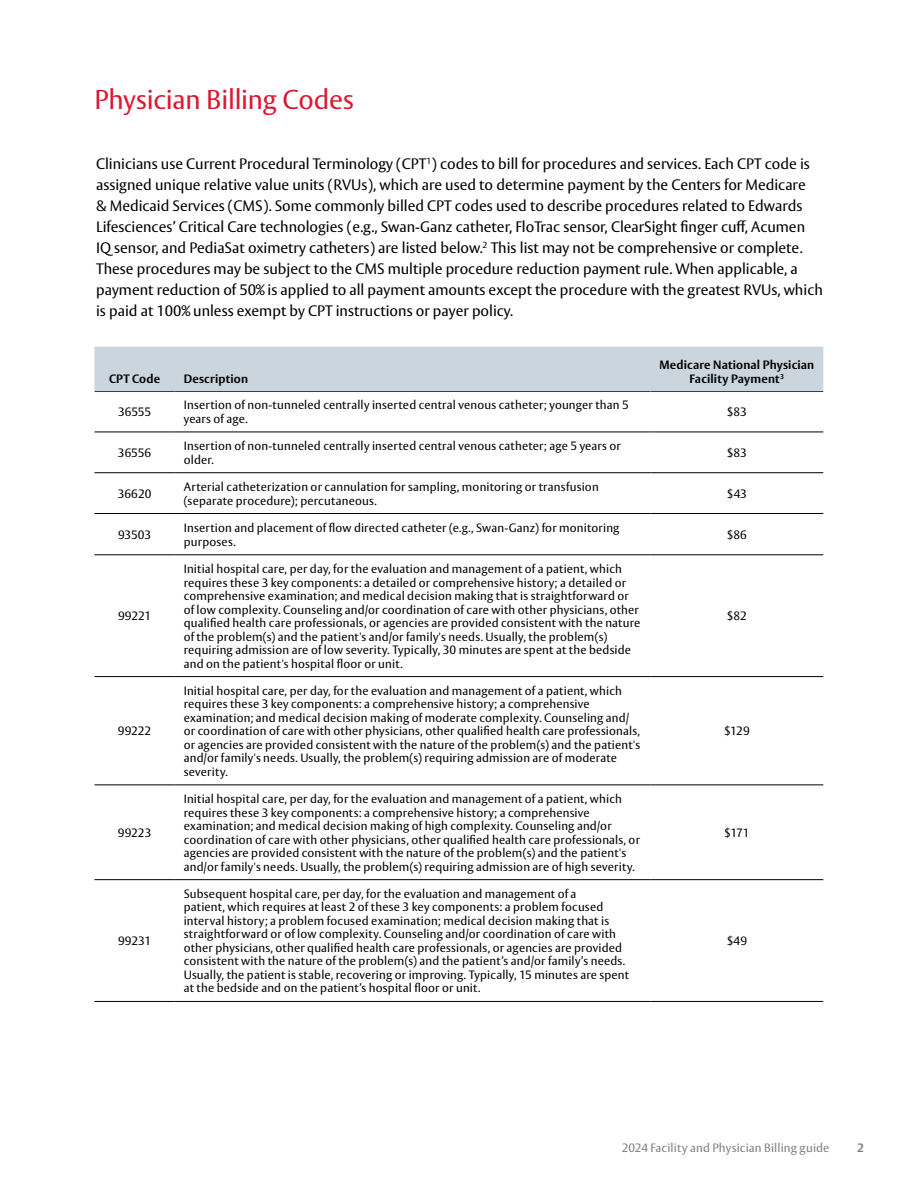
<style>
.page{position:relative;width:918px;height:1188px;background:#fff}
.page>*{position:absolute;margin:0;border:0;box-sizing:border-box;transform-origin:0 0}
.t1{font:27px "Vesta Std";letter-spacing:-.01em;color:#da1a32}
.t2{font:15px/21px "Vesta Std";color:#000}
.t3{font:12px/13.5px "Vesta Std";letter-spacing:.015em;color:#000}
.t4{font:700 12px/13.5px "Vesta Std";letter-spacing:.015em;color:#000;text-align:center}
.t5{font:12px "Vesta Std";letter-spacing:.01em;color:#7c8180}
.t6{font:700 12px "Vesta Std";color:#7c8180}
</style>
<div class="page">
<div style="left:94px;top:347px;width:729px;height:44px;background:#cbd5dd"></div>
<hr style="left:94px;top:391px;width:81px;height:1px;background:#2d4245">
<hr style="left:175px;top:391px;width:475px;height:1px;background:#2d4245">
<hr style="left:650px;top:391px;width:173px;height:1px;background:#2d4245">
<hr style="left:94px;top:432px;width:81px;height:1px;background:#000">
<hr style="left:175px;top:432px;width:475px;height:1px;background:#000">
<hr style="left:650px;top:432px;width:173px;height:1px;background:#000">
<hr style="left:94px;top:472px;width:81px;height:1px;background:#000">
<hr style="left:175px;top:472px;width:475px;height:1px;background:#000">
<hr style="left:650px;top:472px;width:173px;height:1px;background:#000">
<hr style="left:94px;top:513px;width:81px;height:1px;background:#000">
<hr style="left:175px;top:513px;width:475px;height:1px;background:#000">
<hr style="left:650px;top:513px;width:173px;height:1px;background:#000">
<hr style="left:94px;top:555px;width:81px;height:1px;background:#000">
<hr style="left:175px;top:555px;width:475px;height:1px;background:#000">
<hr style="left:650px;top:555px;width:173px;height:1px;background:#000">
<hr style="left:94px;top:676px;width:81px;height:1px;background:#000">
<hr style="left:175px;top:676px;width:475px;height:1px;background:#000">
<hr style="left:650px;top:676px;width:173px;height:1px;background:#000">
<hr style="left:94px;top:785px;width:81px;height:1px;background:#000">
<hr style="left:175px;top:785px;width:475px;height:1px;background:#000">
<hr style="left:650px;top:785px;width:173px;height:1px;background:#000">
<hr style="left:94px;top:879px;width:81px;height:1px;background:#000">
<hr style="left:175px;top:879px;width:475px;height:1px;background:#000">
<hr style="left:650px;top:879px;width:173px;height:1px;background:#000">
<hr style="left:94px;top:1001px;width:81px;height:1px;background:#000">
<hr style="left:175px;top:1001px;width:475px;height:1px;background:#000">
<hr style="left:650px;top:1001px;width:173px;height:1px;background:#000">
<h1 class="t1" style="left:94px;top:83px;width:261px">Physician Billing Codes</h1>
<p class="t2" style="left:96px;top:153px;width:728px">Clinicians use Current Procedural Terminology (CPT<sup>1</sup>) codes to bill for procedures and services. Each CPT code is assigned unique relative value units (RVUs), which are used to determine payment by the Centers for Medicare<br>&amp; Medicaid Services (CMS). Some commonly billed CPT codes used to describe procedures related to Edwards Lifesciences’ Critical Care technologies (e.g., Swan-Ganz catheter, FloTrac sensor, ClearSight finger cuff, Acumen IQ sensor, and PediaSat oximetry catheters) are listed below.<sup>2</sup> This list may not be comprehensive or complete.<br>These procedures may be subject to the CMS multiple procedure reduction payment rule. When applicable, a payment reduction of 50% is applied to all payment amounts except the procedure with the greatest RVUs, which is paid at 100% unless exempt by CPT instructions or payer policy.</p>
<p class="t4" style="left:109px;top:371px;width:53px">CPT Code</p>
<p class="t4" style="left:184px;top:371px;width:66px">Description</p>
<p class="t4" style="left:659px;top:358px;width:156px">Medicare National Physician<br>Facility Payment<sup>3</sup></p>
<p class="t3" style="left:118px;top:405px;width:34px">36555</p>
<p class="t3" style="left:184px;top:398px;width:447px">Insertion of non-tunneled centrally inserted central venous catheter; younger than 5 years of age.</p>
<p class="t3" style="left:727px;top:405px;width:22px">$83</p>
<p class="t3" style="left:118px;top:446px;width:35px">36556</p>
<p class="t3" style="left:184px;top:439px;width:439px">Insertion of non-tunneled centrally inserted central venous catheter; age 5 years or older.</p>
<p class="t3" style="left:727px;top:446px;width:22px">$83</p>
<p class="t3" style="left:118px;top:487px;width:35px">36620</p>
<p class="t3" style="left:184px;top:480px;width:417px">Arterial catheterization or cannulation for sampling, monitoring or transfusion (separate procedure); percutaneous.</p>
<p class="t3" style="left:727px;top:487px;width:22px">$43</p>
<p class="t3" style="left:118px;top:528px;width:35px">93503</p>
<p class="t3" style="left:184px;top:521px;width:437px">Insertion and placement of flow directed catheter (e.g., Swan-Ganz) for monitoring purposes.</p>
<p class="t3" style="left:727px;top:528px;width:22px">$86</p>
<p class="t3" style="left:118px;top:609px;width:35px">99221</p>
<p class="t3" style="left:184px;top:562px;width:458px">Initial hospital care, per day, for the evaluation and management of a patient, which requires these 3 key components: a detailed or comprehensive history; a detailed or comprehensive examination; and medical decision making that is straightforward or of low complexity. Counseling and/or coordination of care with other physicians, other qualified health care professionals, or agencies are provided consistent with the nature of the problem(s) and the patient's and/or family's needs. Usually, the problem(s) requiring admission are of low severity. Typically, 30 minutes are spent at the bedside and on the patient's hospital floor or unit.</p>
<p class="t3" style="left:727px;top:609px;width:22px">$82</p>
<p class="t3" style="left:118px;top:724px;width:35px">99222</p>
<p class="t3" style="left:184px;top:684px;width:458px">Initial hospital care, per day, for the evaluation and management of a patient, which requires these 3 key components: a comprehensive history; a comprehensive examination; and medical decision making of moderate complexity. Counseling and/ or coordination of care with other physicians, other qualified health care professionals, or agencies are provided consistent with the nature of the problem(s) and the patient's and/or family's needs. Usually, the problem(s) requiring admission are of moderate severity.</p>
<p class="t3" style="left:724px;top:724px;width:27px">$129</p>
<p class="t3" style="left:118px;top:826px;width:35px">99223</p>
<p class="t3" style="left:184px;top:792px;width:458px">Initial hospital care, per day, for the evaluation and management of a patient, which requires these 3 key components: a comprehensive history; a comprehensive examination; and medical decision making of high complexity. Counseling and/or coordination of care with other physicians, other qualified health care professionals, or agencies are provided consistent with the nature of the problem(s) and the patient's and/or family's needs. Usually, the problem(s) requiring admission are of high severity.</p>
<p class="t3" style="left:724px;top:826px;width:27px">$171</p>
<p class="t3" style="left:118px;top:934px;width:35px">99231</p>
<p class="t3" style="left:184px;top:887px;width:447px">Subsequent hospital care, per day, for the evaluation and management of a<br>patient, which requires at least 2 of these 3 key components: a problem focused interval history; a problem focused examination; medical decision making that is straightforward or of low complexity. Counseling and/or coordination of care with other physicians, other qualified health care professionals, or agencies are provided consistent with the nature of the problem(s) and the patient’s and/or family’s needs.<br>Usually, the patient is stable, recovering or improving. Typically, 15 minutes are spent at the bedside and on the patient’s hospital floor or unit.</p>
<p class="t3" style="left:727px;top:934px;width:22px">$49</p>
<p class="t5" style="left:622px;top:1141px;width:209px">2024 Facility and Physician Billing guide</p>
<p class="t6" style="left:857px;top:1141px;width:8px">2</p>
</div>
